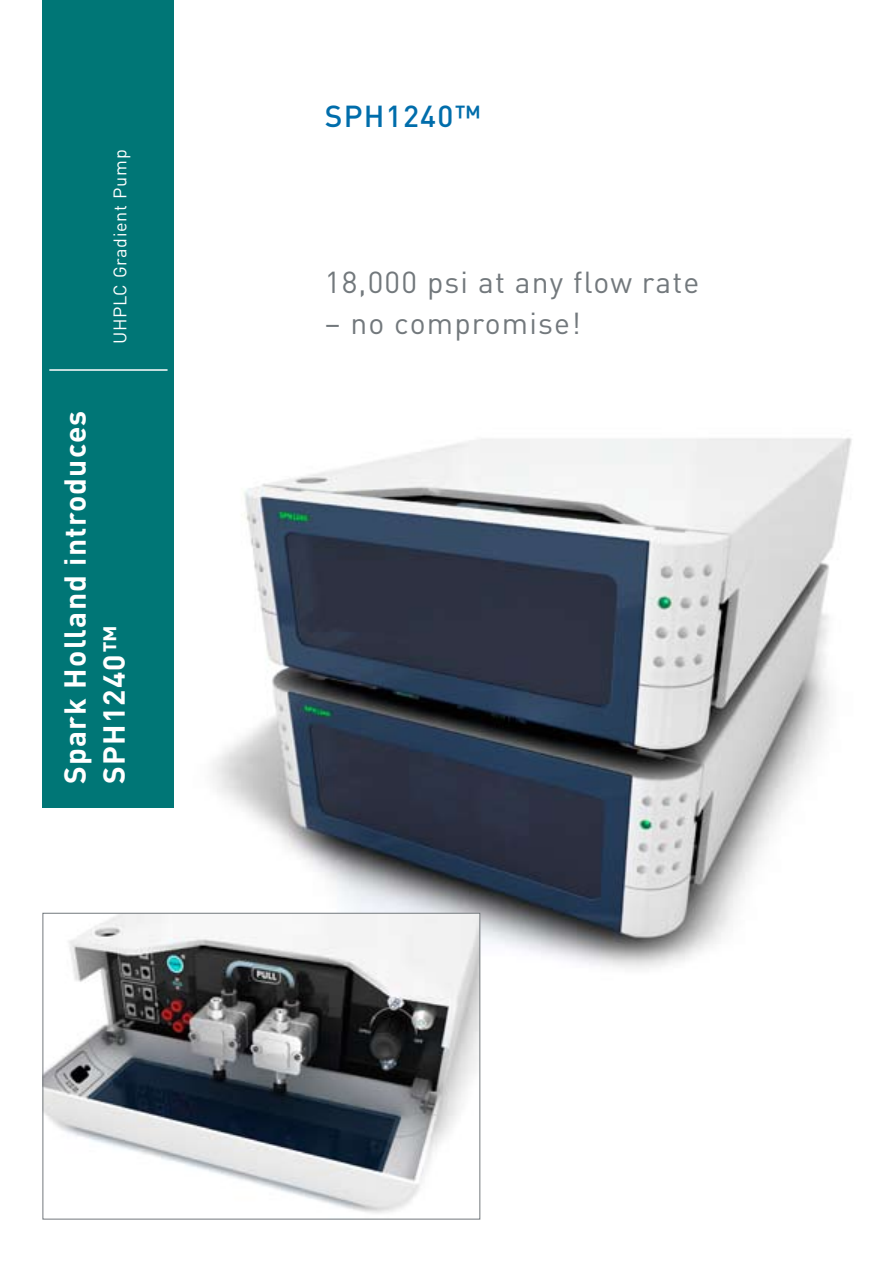
<style>
.page{position:relative;width:893px;height:1263px;background:#fff}
.page>*{position:absolute;margin:0;border:0;box-sizing:border-box;transform-origin:0 0}
.t1{font:30px "DIN";letter-spacing:.04em;color:#72787c}
.t2{font:700 30px/39px "DIN";letter-spacing:.04em;color:#fff}
.t3{font:500 30px "DIN";letter-spacing:.04em;color:#006dab}
.t4{font:18px "DIN";letter-spacing:.04em;color:#fff}
</style>
<div class="page">
<img style="left:121px;top:438px;width:731px;height:560px">
<div style="left:30px;top:0;width:157px;height:821px;background:#fff"></div>
<div style="left:43px;top:0;width:131px;height:808px;background:#007676"></div>
<hr style="left:49px;top:369px;width:119px;height:2px;background:#fff">
<img style="left:45px;top:915px;width:433px;height:298px">
<div style="left:43px;top:913px;width:437px;height:306px;border:1px solid #72787c"></div>
<p class="t4" style="left:109px;top:344px;width:196px;rotate:-90deg">UHPLC Gradient Pump</p>
<p class="t2" style="left:54px;top:784px;width:375px;rotate:-90deg">Spark Holland introduces<br>SPH1240™</p>
<p class="t3" style="left:325px;top:97px;width:158px">SPH1240™</p>
<p class="t1" style="left:325px;top:264px;width:376px">18,000 psi at any flow rate</p>
<p class="t1" style="left:325px;top:304px;width:257px">– no compromise!</p>
</div>
